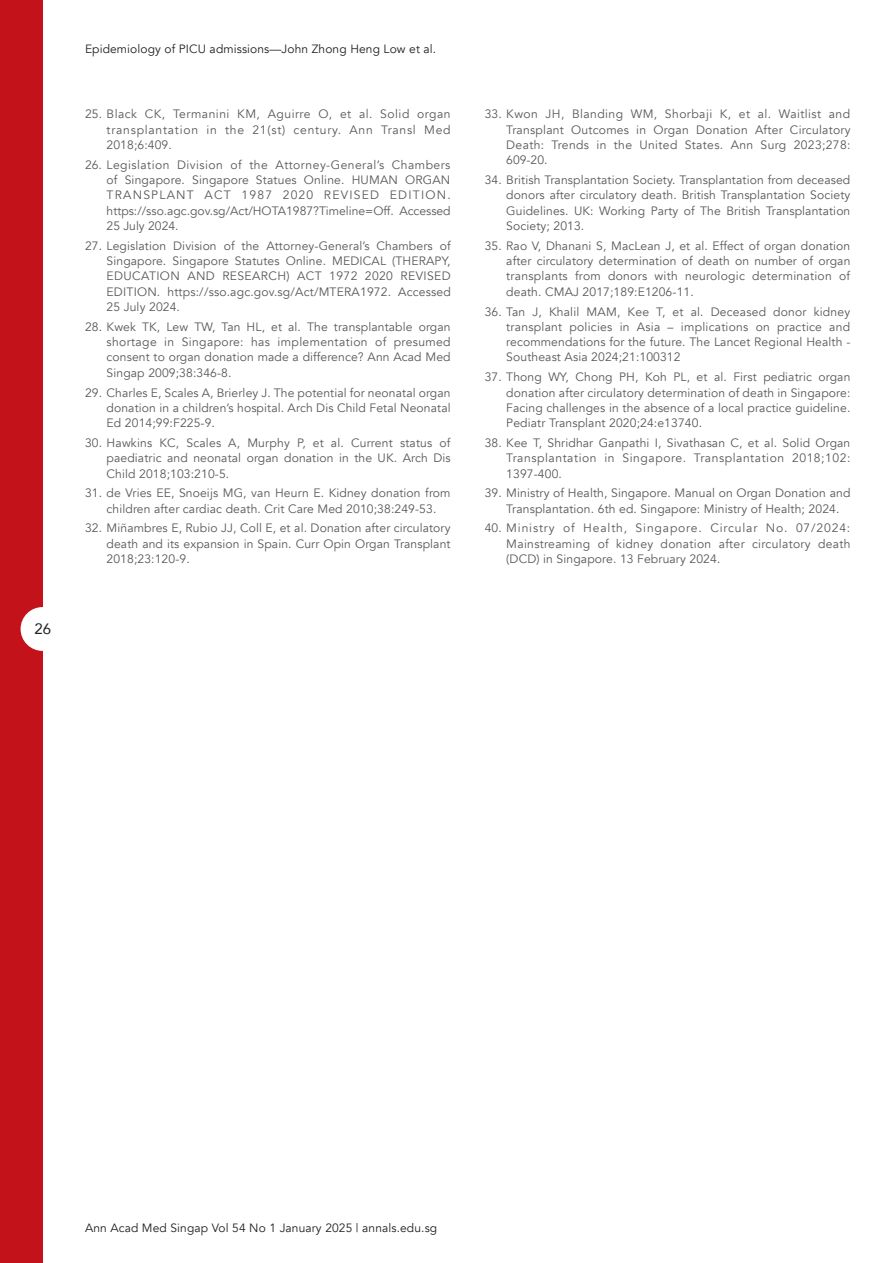
<style>
.page{position:relative;width:893px;height:1263px;background:#fff}
.page>*{position:absolute;margin:0;border:0;box-sizing:border-box;transform-origin:0 0}
.t1{font:15px "Avenir";color:#231f20}
.t2{font:12.15px/15.3px "Avenir";letter-spacing:.01em;color:#57585a;text-align:justify}
.t3{font:12px "Avenir";letter-spacing:.01em;color:#231f20}
</style>
<div class="page">
<div style="left:0;top:0;width:43px;height:1263px;background:#c4121a"></div>
<div style="left:21px;top:607px;width:43px;height:44px;background:#fff;border-radius:50%"></div>
<p class="t1" style="left:35px;top:617px;width:18px">26</p>
<p class="t3" style="left:85px;top:42px;width:353px">Epidemiology of PICU admissions—John Zhong Heng Low et al.</p>
<p class="t2" style="left:107px;top:107px;width:346px;text-indent:-22px">25. Black CK, Termanini KM, Aguirre O, et al. Solid organ transplantation in the 21(st) century. Ann Transl Med 2018;6:409.</p>
<p class="t2" style="left:107px;top:157px;width:346px;text-indent:-22px">26. Legislation Division of the Attorney-General’s Chambers of Singapore. Singapore Statues Online. HUMAN ORGAN TRANSPLANT ACT 1987 2020 REVISED EDITION. https://sso.agc.gov.sg/Act/HOTA1987?Timeline=Off. Accessed 25 July 2024.</p>
<p class="t2" style="left:107px;top:238px;width:346px;text-indent:-22px">27. Legislation Division of the Attorney-General’s Chambers of Singapore. Singapore Statutes Online. MEDICAL (THERAPY, EDUCATION AND RESEARCH) ACT 1972 2020 REVISED EDITION. https://sso.agc.gov.sg/Act/MTERA1972. Accessed 25 July 2024.</p>
<p class="t2" style="left:107px;top:319px;width:346px;text-indent:-22px">28. Kwek TK, Lew TW, Tan HL, et al. The transplantable organ shortage in Singapore: has implementation of presumed consent to organ donation made a difference? Ann Acad Med Singap 2009;38:346-8.</p>
<p class="t2" style="left:107px;top:385px;width:346px;text-indent:-22px">29. Charles E, Scales A, Brierley J. The potential for neonatal organ donation in a children’s hospital. Arch Dis Child Fetal Neonatal Ed 2014;99:F225-9.</p>
<p class="t2" style="left:107px;top:435px;width:346px;text-indent:-22px">30. Hawkins KC, Scales A, Murphy P, et al. Current status of paediatric and neonatal organ donation in the UK. Arch Dis Child 2018;103:210-5.</p>
<p class="t2" style="left:107px;top:486px;width:346px;text-indent:-22px">31. de Vries EE, Snoeijs MG, van Heurn E. Kidney donation from children after cardiac death. Crit Care Med 2010;38:249-53.</p>
<p class="t2" style="left:107px;top:521px;width:346px;text-indent:-22px">32. Miñambres E, Rubio JJ, Coll E, et al. Donation after circulatory death and its expansion in Spain. Curr Opin Organ Transplant 2018;23:120-9.</p>
<p class="t2" style="left:506px;top:107px;width:346px;text-indent:-22px">33. Kwon JH, Blanding WM, Shorbaji K, et al. Waitlist and Transplant Outcomes in Organ Donation After Circulatory Death: Trends in the United States. Ann Surg 2023;278:<br>609-20.</p>
<p class="t2" style="left:506px;top:173px;width:346px;text-indent:-22px">34. British Transplantation Society. Transplantation from deceased donors after circulatory death. British Transplantation Society Guidelines. UK: Working Party of The British Transplantation Society; 2013.</p>
<p class="t2" style="left:506px;top:238px;width:346px;text-indent:-22px">35. Rao V, Dhanani S, MacLean J, et al. Effect of organ donation after circulatory determination of death on number of organ transplants from donors with neurologic determination of death. CMAJ 2017;189:E1206-11.</p>
<p class="t2" style="left:506px;top:304px;width:346px;text-indent:-22px">36. Tan J, Khalil MAM, Kee T, et al. Deceased donor kidney transplant policies in Asia – implications on practice and recommendations for the future. The Lancet Regional Health - Southeast Asia 2024;21:100312</p>
<p class="t2" style="left:506px;top:370px;width:346px;text-indent:-22px">37. Thong WY, Chong PH, Koh PL, et al. First pediatric organ donation after circulatory determination of death in Singapore:<br>Facing challenges in the absence of a local practice guideline.<br>Pediatr Transplant 2020;24:e13740.</p>
<p class="t2" style="left:506px;top:435px;width:346px;text-indent:-22px">38. Kee T, Shridhar Ganpathi I, Sivathasan C, et al. Solid Organ Transplantation in Singapore. Transplantation 2018;102:<br>1397-400.</p>
<p class="t2" style="left:506px;top:486px;width:346px;text-indent:-22px">39. Ministry of Health, Singapore. Manual on Organ Donation and<br>Transplantation. 6th ed. Singapore: Ministry of Health; 2024.</p>
<p class="t2" style="left:506px;top:521px;width:346px;text-indent:-22px">40. Ministry of Health, Singapore. Circular No. 07/2024:<br>Mainstreaming of kidney donation after circulatory death (DCD) in Singapore. 13 February 2024.</p>
<p class="t3" style="left:85px;top:1221px;width:354px">Ann Acad Med Singap Vol 54 No 1 January 2025 | annals.edu.sg</p>
</div>
